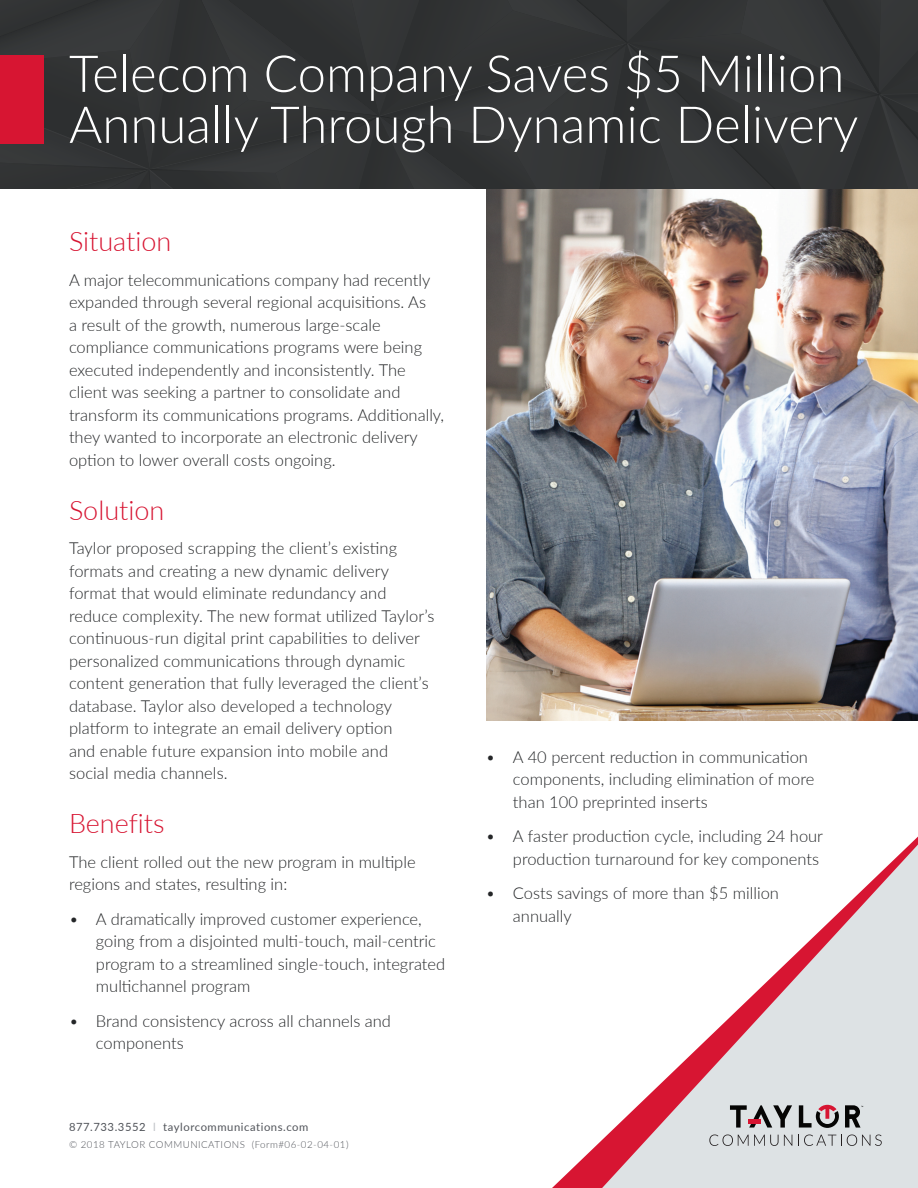
<style>
.page{position:relative;width:918px;height:1188px;background:#fff}
.page>*{position:absolute;margin:0;border:0;box-sizing:border-box;transform-origin:0 0}
.t1{font:300 51px/51px "Lato";color:#fff}
.t2{font:300 27px "Lato";color:#d71532}
.t3{font:300 16.5px/22.5px "Lato";color:#242628}
.t4{font:11.25px "Lato";letter-spacing:.05em;color:#505359}
.t5{font:300 9.75px "Lato";letter-spacing:.05em;color:#505359}
.s1{color:#bec1c6}
</style>
<div class="page">
<img style="left:486px;top:190px;width:432px;height:530px">
<svg style="left:552px;top:837px;width:366px;height:351px"></svg>
<svg style="left:845px;top:1105px;width:18px;height:23px"></svg>
<svg style="left:730px;top:1105px;width:62px;height:23px"></svg>
<hr style="left:748px;top:1119px;width:12px;height:4px;background:#d71532">
<svg style="left:799px;top:1105px;width:40px;height:23px"></svg>
<svg style="left:709px;top:1135px;width:83px;height:11px"></svg>
<svg style="left:798px;top:1135px;width:84px;height:11px"></svg>
<div style="left:0;top:0;width:918px;height:190px;background:#323435"></div>
<div style="left:0;top:56px;width:43px;height:88px;background:#d71532"></div>
<h1 class="t1" style="left:69px;top:46px;width:791px">Telecom Company Saves $5 Million<br>Annually Through Dynamic Delivery</h1>
<h2 class="t2" style="left:69px;top:223px;width:104px">Situation</h2>
<p class="t3" style="left:69px;top:268px;width:377px">A major telecommunications company had recently expanded through several regional acquisitions. As<br>a result of the growth, numerous large-scale compliance communications programs were being executed independently and inconsistently. The client was seeking a partner to consolidate and transform its communications programs. Additionally, they wanted to incorporate an electronic delivery option to lower overall costs ongoing.</p>
<h2 class="t2" style="left:69px;top:491px;width:97px">Solution</h2>
<p class="t3" style="left:69px;top:537px;width:367px">Taylor proposed scrapping the client’s existing formats and creating a new dynamic delivery format that would eliminate redundancy and reduce complexity. The new format utilized Taylor’s continuous-run digital print capabilities to deliver personalized communications through dynamic content generation that fully leveraged the client’s database. Taylor also developed a technology platform to integrate an email delivery option<br>and enable future expansion into mobile and<br>social media channels.</p>
<h2 class="t2" style="left:69px;top:805px;width:97px">Benefits</h2>
<p class="t3" style="left:69px;top:850px;width:348px">The client rolled out the new program in multiple regions and states, resulting in:</p>
<p class="t3" style="left:96px;top:907px;width:351px;text-indent:-27px">• A dramatically improved customer experience, going from a disjointed multi-touch, mail-centric program to a streamlined single-touch, integrated multichannel program</p>
<p class="t3" style="left:96px;top:1009px;width:297px;text-indent:-27px">• Brand consistency across all channels and components</p>
<p class="t4" style="left:69px;top:1119px;width:241px">877.733.3552 <span class="s1">l</span> taylorcommunications.com</p>
<p class="t5" style="left:69px;top:1138px;width:281px">© 2018 TAYLOR COMMUNICATIONS (Form#06-02-04-01)</p>
<p class="t3" style="left:513px;top:745px;width:303px;text-indent:-27px">• A 40 percent reduction in communication components, including elimination of more than 100 preprinted inserts</p>
<p class="t3" style="left:486px;top:824px;width:339px;text-align:right">• A faster production cycle, including 24 hour production turnaround for key components</p>
<p class="t3" style="left:513px;top:881px;width:268px;text-indent:-27px">• Costs savings of more than $5 million annually</p>
</div>
